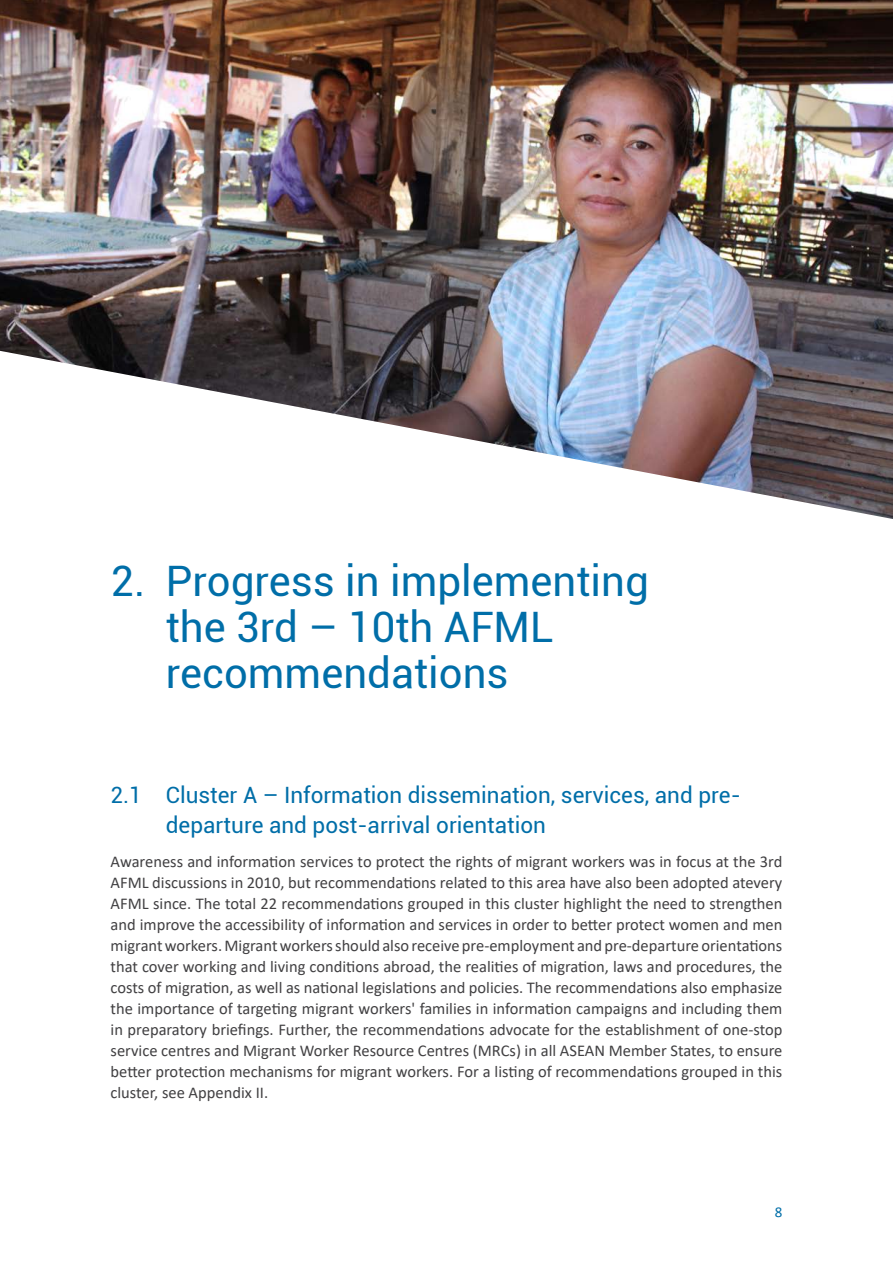
<style>
.page{position:relative;width:893px;height:1263px;background:#fff}
.page>*{position:absolute;margin:0;border:0;box-sizing:border-box;transform-origin:0 0}
.TOC_HEADER{font:42px/46.2px "Roboto";color:#006ea8}
._1_1{font:22.5px/30px "Roboto";color:#006ea8}
.TEXT_10{font:16.5px/21px "Calibri";color:#414042;text-align:justify}
.t1{font:15px "Calibri";color:#006ea8}
</style>
<div class="page">
<img style="left:0;top:0;width:893px;height:519px">
<p class="TOC_HEADER" style="left:166px;top:556px;width:484px;text-indent:-55px">2. Progress in implementing the 3rd – 10th AFML recommendations</p>
<p class="_1_1" style="left:166px;top:779px;width:576px;text-indent:-55px">2.1 Cluster A – Information dissemination, services, and pre&shy;departure and post-arrival orientation</p>
<p class="TEXT_10" style="left:111px;top:851px;width:673px">Awareness and information services to protect the rights of migrant workers was in focus at the 3rd AFML discussions in 2010, but recommendations related to this area have also been adopted atevery AFML since. The total 22 recommendations grouped in this cluster highlight the need to strengthen and improve the accessibility of information and services in order to better protect women and men migrant workers. Migrant workers should also receive pre-employment and pre-departure orientations that cover working and living conditions abroad, the realities of migration, laws and procedures, the costs of migration, as well as national legislations and policies. The recommendations also emphasize the importance of targeting migrant workers' families in information campaigns and including them in preparatory briefings. Further, the recommendations advocate for the establishment of one-stop service centres and Migrant Worker Resource Centres (MRCs) in all ASEAN Member States, to ensure better protection mechanisms for migrant workers. For a listing of recommendations grouped in this cluster, see Appendix II.</p>
<p class="t1" style="left:775px;top:1201px;width:9px">8</p>
</div>
